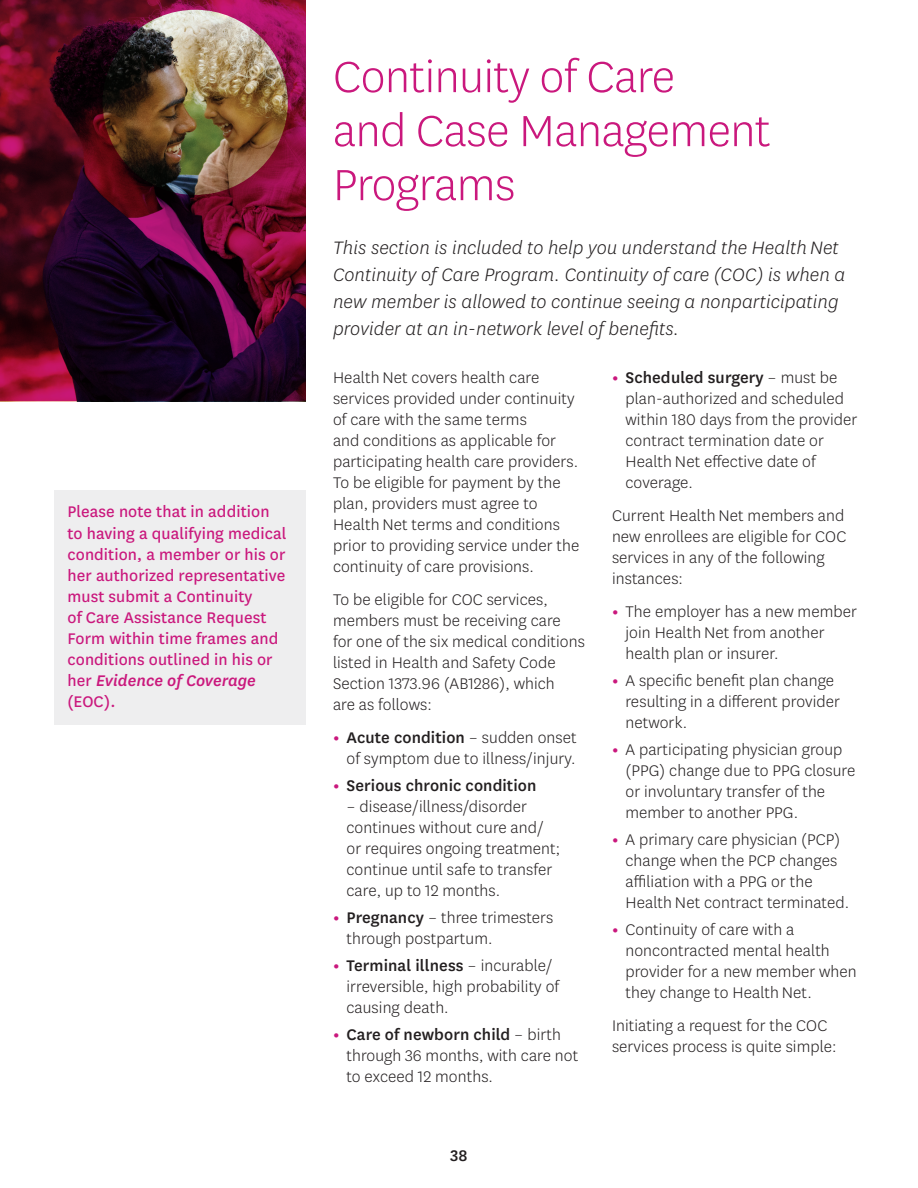
<style>
.page{position:relative;width:918px;height:1188px;background:#fff}
.page>*{position:absolute;margin:0;border:0;box-sizing:border-box;transform-origin:0 0}
.t1{font:300 51px/54px "Centene Sans";letter-spacing:-.01em;color:#ca187d}
.t2{font:italic 300 21px/27px "Centene Sans";letter-spacing:.005em;color:#231f20}
.t3{font:300 18px/21px "Centene Sans";letter-spacing:.005em;color:#231f20}
.t4{font:18px/21px "Centene Sans";letter-spacing:.005em;color:#ca187d}
.t5{font:500 18px "Centene Sans";letter-spacing:.005em;color:#231f20}
.s1{font-weight:500;font-style:italic}
.s2{font-weight:700;color:#ca187d}
.s3{font-weight:500}
</style>
<div class="page">
<div style="left:54px;top:491px;width:252px;height:234px;background:#eeeeef"></div>
<img style="left:0;top:0;width:306px;height:401px">
<p class="t4" style="left:68px;top:501px;width:221px">Please note that in addition to having a qualifying medical condition, a member or his or her authorized representative must submit a Continuity<br>of Care Assistance Request<br>Form within time frames and conditions outlined in his or her <span class="s1">Evidence of Coverage </span>(EOC).</p>
<h3 class="t1" style="left:333px;top:48px;width:439px">Continuity of Care<br>and Case Management<br>Programs</h3>
<p class="t2" style="left:333px;top:234px;width:514px">This section is included to help you understand the Health Net Continuity of Care Program. Continuity of care (COC) is when a new member is allowed to continue seeing a nonparticipating provider at an in-network level of benefits.</p>
<p class="t3" style="left:333px;top:367px;width:248px">Health Net covers health care services provided under continuity of care with the same terms<br>and conditions as applicable for participating health care providers.<br>To be eligible for payment by the plan, providers must agree to<br>Health Net terms and conditions prior to providing service under the continuity of care provisions.</p>
<p class="t3" style="left:333px;top:589px;width:253px">To be eligible for COC services, members must be receiving care<br>for one of the six medical conditions listed in Health and Safety Code<br>Section 1373.96 (AB1286), which<br>are as follows:</p>
<p class="t3" style="left:333px;top:727px;width:245px;text-align:right"><span class="s2">•</span> <span class="s3">Acute condition</span> – sudden onset of symptom due to illness/injury.</p>
<p class="t5" style="left:333px;top:773px;width:205px"><span class="s2">•</span> Serious chronic condition</p>
<p class="t3" style="left:346px;top:796px;width:215px">– disease/illness/disorder continues without cure and/ or requires ongoing treatment; continue until safe to transfer care, up to 12 months.</p>
<p class="t3" style="left:346px;top:907px;width:208px;text-indent:-14px"><span class="s2">•</span> <span class="s3">Pregnancy</span> – three trimesters through postpartum.</p>
<p class="t3" style="left:346px;top:955px;width:214px;text-indent:-14px"><span class="s2">•</span> <span class="s3">Terminal illness</span> – incurable/ irreversible, high probability of causing death.</p>
<p class="t3" style="left:346px;top:1024px;width:233px;text-indent:-14px"><span class="s2">•</span> <span class="s3">Care of newborn child</span> – birth through 36 months, with care not to exceed 12 months.</p>
<p class="t3" style="left:626px;top:367px;width:233px;text-indent:-14px"><span class="s2">•</span> <span class="s3">Scheduled surgery</span> – must be plan-authorized and scheduled within 180 days from the provider contract termination date or<br>Health Net effective date of coverage.</p>
<p class="t3" style="left:612px;top:505px;width:236px">Current Health Net members and new enrollees are eligible for COC services in any of the following instances:</p>
<p class="t3" style="left:626px;top:601px;width:233px;text-indent:-14px"><span class="s2">•</span> The employer has a new member join Health Net from another health plan or insurer.</p>
<p class="t3" style="left:626px;top:670px;width:216px;text-indent:-14px"><span class="s2">•</span> A specific benefit plan change resulting in a different provider network.</p>
<p class="t3" style="left:626px;top:739px;width:231px;text-indent:-14px"><span class="s2">•</span> A participating physician group (PPG) change due to PPG closure or involuntary transfer of the member to another PPG.</p>
<p class="t3" style="left:626px;top:829px;width:225px;text-indent:-14px"><span class="s2">•</span> A primary care physician (PCP) change when the PCP changes affiliation with a PPG or the<br>Health Net contract terminated.</p>
<p class="t3" style="left:626px;top:919px;width:233px;text-indent:-14px"><span class="s2">•</span> Continuity of care with a noncontracted mental health provider for a new member when they change to Health Net.</p>
<p class="t3" style="left:612px;top:1015px;width:226px">Initiating a request for the COC services process is quite simple:</p>
<p class="t5" style="left:450px;top:1143px;width:19px">38</p>
</div>
